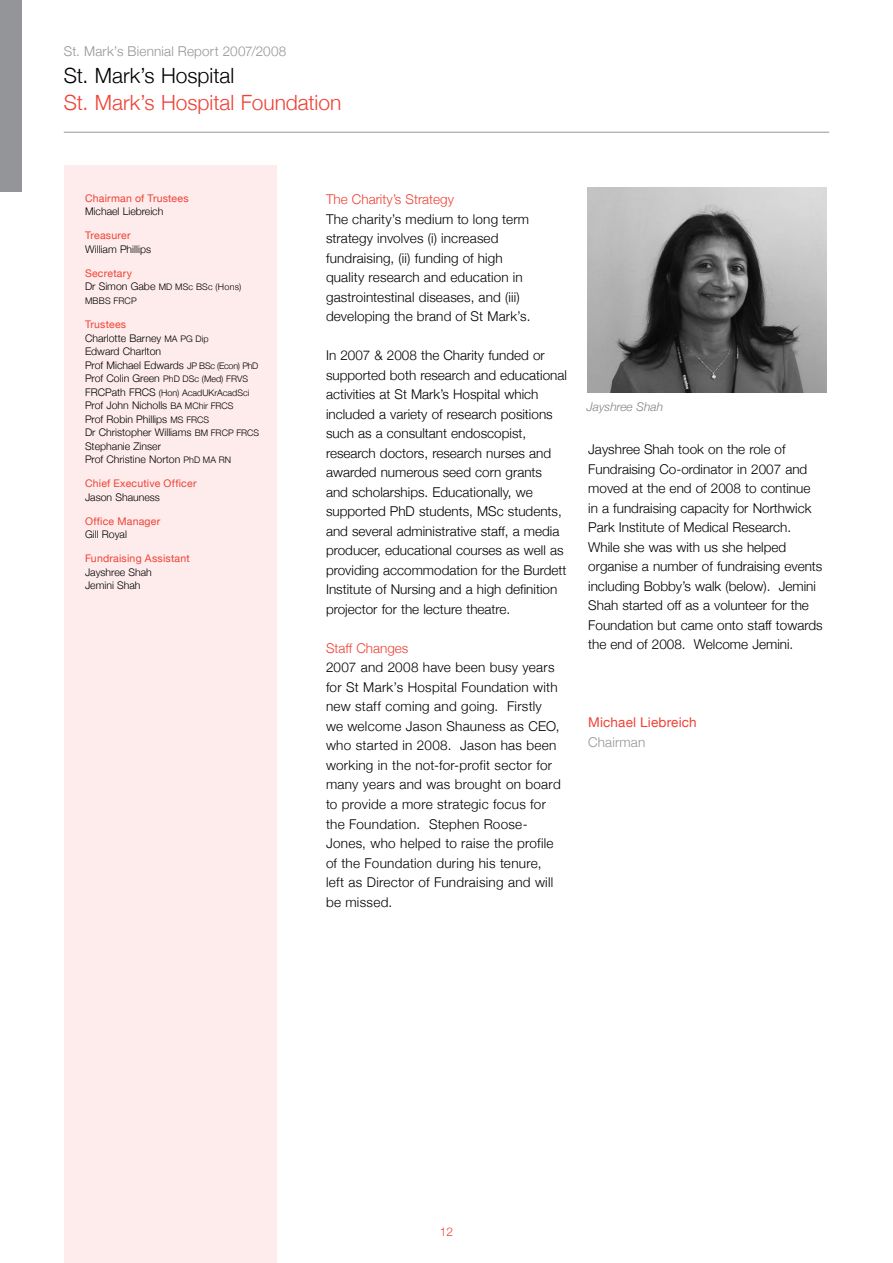
<style>
.page{position:relative;width:893px;height:1263px;background:#fff}
.page>*{position:absolute;margin:0;border:0;box-sizing:border-box;transform-origin:0 0}
.t1{font:300 21px/27px "Helvetica Neue";color:#ef4135}
.t2{font:300 13.5px/19.5px "Helvetica Neue";color:#000}
.t3{font:300 13.5px/19.5px "Helvetica Neue";letter-spacing:.02em;color:#000}
.Body_Text_Sign_Off{font:300 13.5px "Helvetica Neue";letter-spacing:.01em;color:#939598}
.t4{font:300 13.5px "Helvetica Neue";color:#ef4135}
.Body_Text_Sign_Off-2{font:13.5px "Helvetica Neue";letter-spacing:.01em;color:#ef4135}
.t5{font:italic 300 12px "Helvetica Neue";color:#808285}
.t6{font:300 12px "Helvetica Neue";color:#ef4135}
.Staff_List_Headings{font:300 10.5px/13.5px "Helvetica Neue";color:#000}
.Staff_List_Headings-2{font:10.5px/13.5px "Helvetica Neue";letter-spacing:.02em;color:#ef4135}
.Staff_List_Headings-3{font:300 9px/13.5px "Helvetica Neue";color:#000}
.Staff_List_Headings-4{font:300 9px/13.5px "Helvetica Neue";letter-spacing:.025em;color:#000}
.s1{color:#000}
.s2{font-weight:300;color:#000}
.s3{font-weight:400;color:#ef4135}
.s4{font-size:10.5px}
.s5{font-size:9px}
</style>
<div class="page">
<div style="left:0;top:0;width:21px;height:191px;background:#939598"></div>
<hr style="left:64px;top:132px;width:765px;height:1px;background:#939598">
<div style="left:64px;top:166px;width:212px;height:1097px;background:#fdeceb"></div>
<img style="left:588px;top:187px;width:238px;height:206px">
<p class="Body_Text_Sign_Off" style="left:64px;top:40px;width:224px">St. Mark’s Biennial Report 2007/2008</p>
<p class="t1" style="left:64px;top:60px;width:279px"><span class="s1">St. Mark’s Hospital<br></span>St. Mark’s Hospital Foundation</p>
<p class="Staff_List_Headings-2" style="left:85px;top:192px;width:105px">Chairman of Trustees<br><span class="s2">Michael Liebreich</span></p>
<p class="Staff_List_Headings" style="left:85px;top:228px;width:68px"><span class="s3">Treasurer<br></span>William Phillips</p>
<p class="Staff_List_Headings-2" style="left:85px;top:267px;width:49px">Secretary</p>
<p class="Staff_List_Headings-4" style="left:85px;top:280px;width:158px"><span class="s4">Dr Simon Gabe</span> MD MSc BSc (Hons)<br>MBBS FRCP</p>
<p class="Staff_List_Headings" style="left:85px;top:317px;width:175px"><span class="s3">Trustees<br></span>Charlotte Barney <span class="s5">MA PG Dip<br></span>Edward Charlton<br>Prof Michael Edwards <span class="s5">JP BSc (Econ) PhD</span></p>
<p class="Staff_List_Headings-3" style="left:85px;top:371px;width:166px"><span class="s4">Prof Colin Green</span> PhD DSc (Med) FRVS<br><span class="s4">FRCPath FRCS</span> (Hon) AcadUKrAcadSci</p>
<p class="Staff_List_Headings" style="left:85px;top:398px;width:176px">Prof John Nicholls <span class="s5">BA MChir FRCS<br></span>Prof Robin Phillips <span class="s5">MS FRCS<br></span>Dr Christopher Williams <span class="s5">BM FRCP FRCS<br></span>Stephanie Zinser<br>Prof Christine Norton <span class="s5">PhD MA RN</span></p>
<p class="Staff_List_Headings-2" style="left:85px;top:477px;width:113px">Chief Executive Officer<br><span class="s2">Jason Shauness</span></p>
<p class="Staff_List_Headings-2" style="left:85px;top:515px;width:77px">Office Manager<br><span class="s2">Gill Royal</span></p>
<p class="Staff_List_Headings" style="left:85px;top:551px;width:106px"><span class="s3">Fundraising Assistant<br></span>Jayshree Shah<br>Jemini Shah</p>
<p class="t4" style="left:326px;top:189px;width:130px">The Charity’s Strategy</p>
<p class="t2" style="left:326px;top:208px;width:206px">The charity’s medium to long term strategy involves (i) increased fundraising, (ii) funding of high quality research and education in gastrointestinal diseases, and (iii) developing the brand of St Mark’s.</p>
<p class="t2" style="left:326px;top:345px;width:242px">In 2007 &amp; 2008 the Charity funded or supported both research and educational activities at St Mark’s Hospital which included a variety of research positions such as a consultant endoscopist, research doctors, research nurses and awarded numerous seed corn grants and scholarships. Educationally, we supported PhD students, MSc students, and several administrative staff, a media producer, educational courses as well as providing accommodation for the Burdett Institute of Nursing and a high definition projector for the lecture theatre.</p>
<p class="t4" style="left:326px;top:637px;width:84px">Staff Changes</p>
<p class="t3" style="left:326px;top:657px;width:236px">2007 and 2008 have been busy years for St Mark’s Hospital Foundation with new staff coming and going. Firstly we welcome Jason Shauness as CEO, who started in 2008. Jason has been working in the not-for-profit sector for many years and was brought on board to provide a more strategic focus for the Foundation. Stephen Roose-Jones, who helped to raise the profile of the Foundation during his tenure, left as Director of Fundraising and will be missed.</p>
<p class="t5" style="left:587px;top:397px;width:78px">Jayshree Shah</p>
<p class="t2" style="left:588px;top:439px;width:236px">Jayshree Shah took on the role of Fundraising Co-ordinator in 2007 and moved at the end of 2008 to continue in a fundraising capacity for Northwick Park Institute of Medical Research.<br>While she was with us she helped organise a number of fundraising events including Bobby’s walk (below). Jemini Shah started off as a volunteer for the Foundation but came onto staff towards the end of 2008. Welcome Jemini.</p>
<p class="Body_Text_Sign_Off-2" style="left:588px;top:713px;width:110px">Michael Liebreich</p>
<p class="Body_Text_Sign_Off" style="left:588px;top:731px;width:59px">Chairman</p>
<p class="t6" style="left:440px;top:1222px;width:15px">12</p>
</div>
